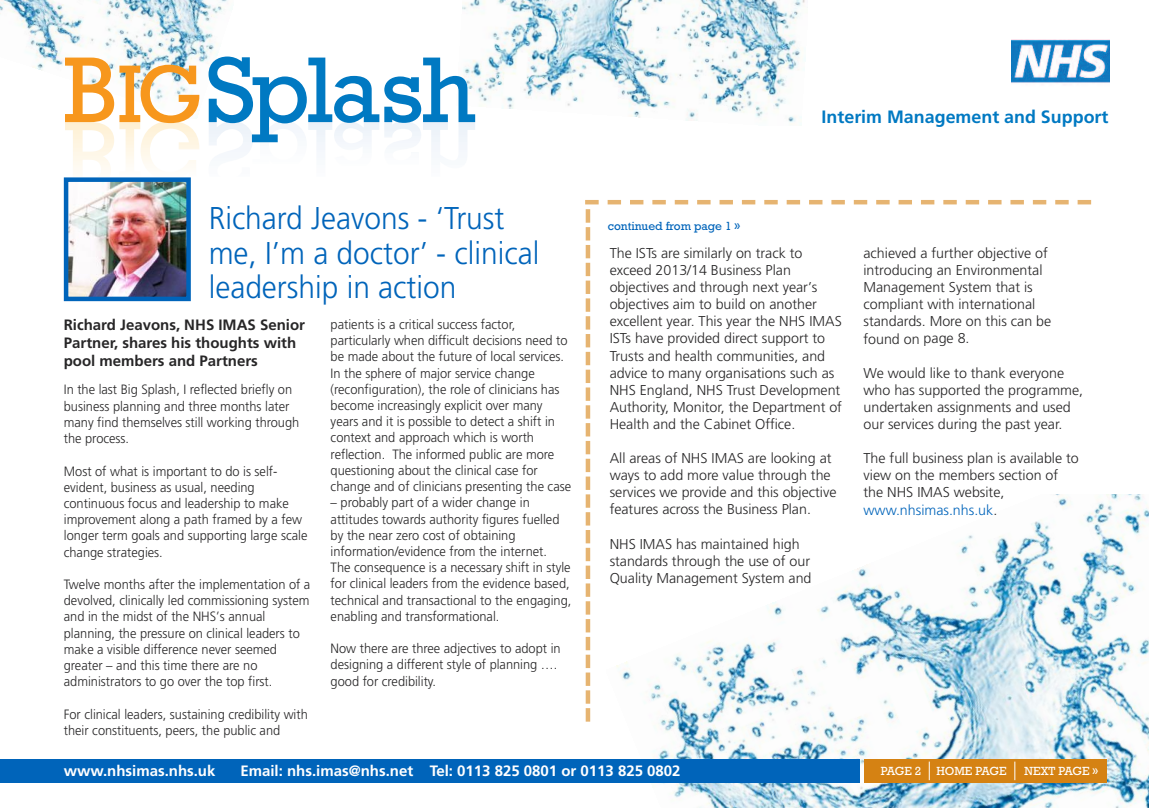
<style>
.page{position:relative;width:1149px;height:808px;background:#fff}
.page>*{position:absolute;margin:0;border:0;box-sizing:border-box;transform-origin:0 0}
.t1{font:95.1px "Rockwell";letter-spacing:-.04em;color:#0079c2}
.t2{font:83.1px "Rockwell";color:#f7971d}
.t3{font:300 31.5px/34.5px "Frutiger";color:#0064ba;scale:.95 1}
.t4{font:700 17.85px "Frutiger";color:#0079c2}
.t5{font:700 15px/18px "Frutiger";color:#272627}
.t6{font:700 15px "Frutiger";color:#fff}
.t7{font:300 14.25px/17.1px "Frutiger";color:#272627}
.t8{font:300 13.5px/16.2px "Frutiger";color:#272627;scale:.95 1}
.t9{font:12px "Rockwell";color:#fff}
.t10{font:12px "Rockwell";color:#0064ba}
.s1{font-size:95.1px}
.s2{color:#0064ba}
</style>
<div class="page">
<img style="left:0;top:0;width:228px;height:113px">
<img style="left:616px;top:495px;width:532px;height:313px">
<img style="left:462px;top:0;width:344px;height:123px">
<img style="left:1011px;top:39px;width:98px;height:46px">
<div style="left:0;top:759px;width:859px;height:24px;background:#0064ba"></div>
<div style="left:863px;top:759px;width:243px;height:24px;background:#d58213"></div>
<svg style="left:1014px;top:761px;width:1px;height:19px"></svg>
<svg style="left:208px;top:102px;width:267px;height:50px"></svg>
<svg style="left:65px;top:121px;width:134px;height:50px"></svg>
<svg style="left:928px;top:761px;width:1px;height:19px"></svg>
<svg style="left:598px;top:200px;width:471px;height:4px"></svg>
<hr style="left:585px;top:200px;width:13px;height:4px;background:#e6b471">
<hr style="left:1077px;top:200px;width:13px;height:4px;background:#e6b471">
<svg style="left:585px;top:227px;width:5px;height:477px"></svg>
<div style="left:585px;top:209px;width:5px;height:14px;background:#e6b471"></div>
<div style="left:585px;top:708px;width:5px;height:14px;background:#e6b471"></div>
<img style="left:69px;top:182px;width:117px;height:114px">
<div style="left:64px;top:177px;width:127px;height:124px;border:4px solid #0064ba"></div>
<h2 class="t2" style="left:63px;top:66px;width:142px"><span class="s1">B</span>IG</h2>
<h1 class="t1" style="left:205px;top:58px;width:271px">Splash</h1>
<h3 class="t3" style="left:209px;top:204px;width:349px">Richard Jeavons - ‘Trust me, I’m a doctor’ - clinical leadership in action</h3>
<p class="t5" style="left:64px;top:317px;width:243px">Richard Jeavons, NHS IMAS Senior<br>Partner, shares his thoughts with pool members and Partners</p>
<p class="t8" style="left:64px;top:383px;width:249px">In the last Big Splash, I reflected briefly on business planning and three months later many find themselves still working through the process.</p>
<p class="t8" style="left:64px;top:464px;width:258px">Most of what is important to do is self&shy;evident, business as usual, needing continuous focus and leadership to make improvement along a path framed by a few longer term goals and supporting large scale change strategies.</p>
<p class="t8" style="left:64px;top:577px;width:261px">Twelve months after the implementation of a devolved, clinically led commissioning system and in the midst of the NHS’s annual planning, the pressure on clinical leaders to make a visible difference never seemed greater – and this time there are no administrators to go over the top first.</p>
<p class="t8" style="left:64px;top:707px;width:258px">For clinical leaders, sustaining credibility with their constituents, peers, the public and</p>
<p class="t8" style="left:330px;top:317px;width:254px">patients is a critical success factor, particularly when difficult decisions need to be made about the future of local services.<br>In the sphere of major service change (reconfiguration), the role of clinicians has become increasingly explicit over many years and it is possible to detect a shift in context and approach which is worth reflection. The informed public are more questioning about the clinical case for change and of clinicians presenting the case</p>
<p class="t8" style="left:330px;top:495px;width:255px">– probably part of a wider change in attitudes towards authority figures fuelled by the near zero cost of obtaining information/evidence from the internet.<br>The consequence is a necessary shift in style for clinical leaders from the evidence based, technical and transactional to the engaging, enabling and transformational.</p>
<p class="t8" style="left:330px;top:641px;width:243px">Now there are three adjectives to adopt in designing a different style of planning …. good for credibility.</p>
<p class="t10" style="left:607px;top:222px;width:134px">continued from page 1 »</p>
<h3 class="t4" style="left:821px;top:110px;width:288px">Interim Management and Support</h3>
<p class="t7" style="left:609px;top:245px;width:234px">The ISTs are similarly on track to exceed 2013/14 Business Plan objectives and through next year’s objectives aim to build on another excellent year. This year the NHS IMAS ISTs have provided direct support to Trusts and health communities, and advice to many organisations such as NHS England, NHS Trust Development Authority, Monitor, the Department of Health and the Cabinet Office.</p>
<p class="t7" style="left:609px;top:451px;width:228px">All areas of NHS IMAS are looking at ways to add more value through the services we provide and this objective features across the Business Plan.</p>
<p class="t7" style="left:609px;top:536px;width:203px">NHS IMAS has maintained high standards through the use of our<br>Quality Management System and</p>
<p class="t7" style="left:863px;top:246px;width:189px">achieved a further objective of introducing an Environmental<br>Management System that is compliant with international standards. More on this can be found on page 8.</p>
<p class="t7" style="left:863px;top:365px;width:221px">We would like to thank everyone who has supported the programme, undertaken assignments and used our services during the past year.</p>
<p class="t7" style="left:863px;top:451px;width:217px">The full business plan is available to view on the members section of the NHS IMAS website, <span class="s2">www.nhsimas.nhs.uk</span>.</p>
<p class="t6" style="left:64px;top:765px;width:153px">www.nhsimas.nhs.uk</p>
<p class="t6" style="left:240px;top:765px;width:441px">Email: nhs.imas@nhs.net Tel: 0113 825 0801 or 0113 825 0802</p>
<p class="t9" style="left:880px;top:767px;width:42px">PAGE 2</p>
<p class="t9" style="left:936px;top:767px;width:72px">HOME PAGE</p>
<p class="t9" style="left:1024px;top:767px;width:75px">NEXT PAGE »</p>
</div>
